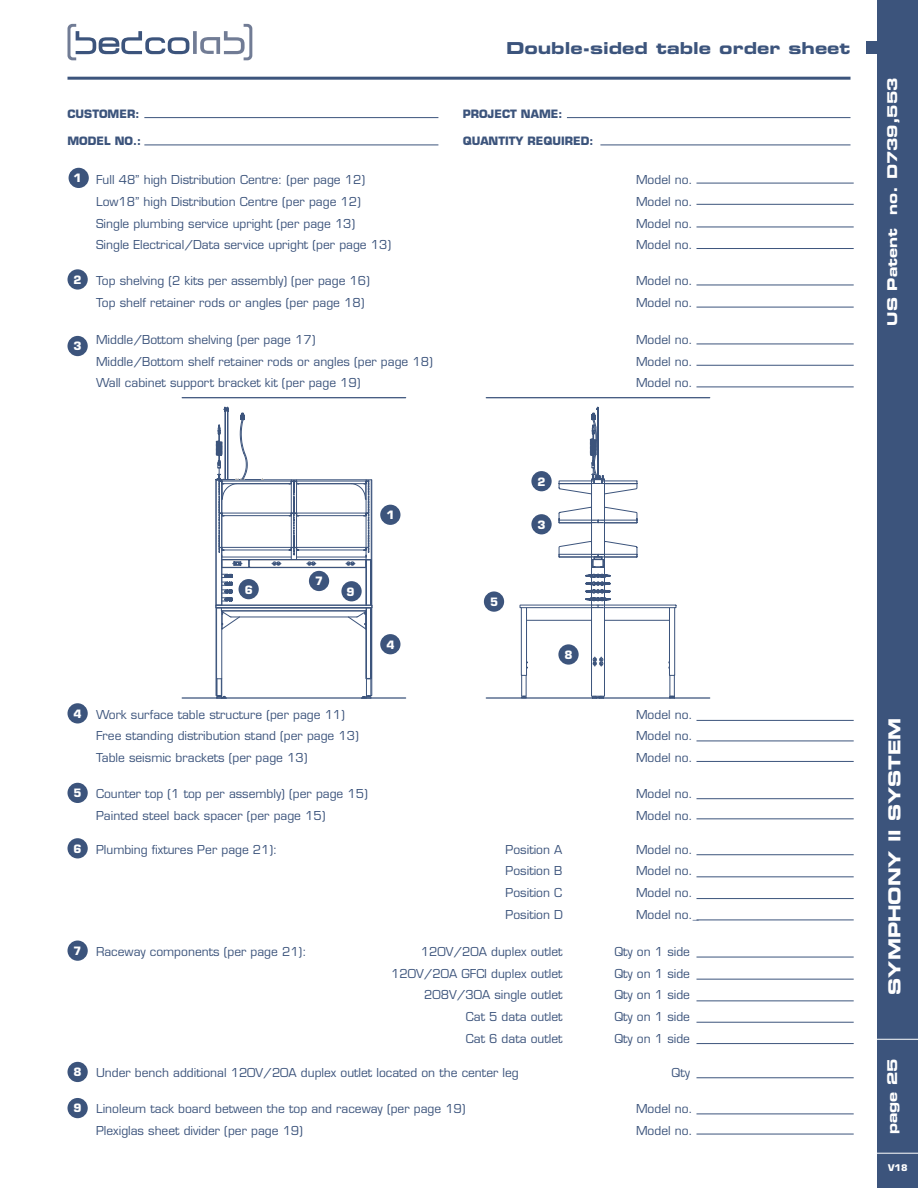
<style>
.page{position:relative;width:918px;height:1188px;background:#fff}
.page>*{position:absolute;margin:0;border:0;box-sizing:border-box;transform-origin:0 0}
.t1{font:16.5px "Eurostile LT Std Bold Ex 2";color:#3c547c}
.t2{font:16.5px "Eurostile LT Std Bold Ex 2";color:#fff}
.t3{font:13.5px "Eurostile LT Std Bold Ex 2";color:#fff}
.t4{font:12px "Eurostile LT Std";color:#3c547c}
.t5{font:700 11.25px "Eurostile LT Std";color:#3c547c}
.t6{font:700 11.25px "Eurostile LT Std";color:#fff}
.t7{font:700 9px "Eurostile LT Std";color:#fff}
.s1{font-weight:700;font-size:11.25px;color:#fff}
</style>
<div class="page">
<div style="left:878px;top:0;width:40px;height:1188px;background:#3c547c"></div>
<div style="left:866px;top:41px;width:26px;height:13px;background:#3c547c"></div>
<svg style="left:68px;top:24px;width:184px;height:36px"></svg>
<hr style="left:68px;top:77px;width:783px;height:3px;background:#3c547c">
<hr style="left:144px;top:117px;width:294px;height:1px;background:#3c547c">
<hr style="left:144px;top:145px;width:294px;height:1px;background:#3c547c">
<hr style="left:600px;top:145px;width:251px;height:1px;background:#3c547c">
<hr style="left:567px;top:117px;width:284px;height:1px;background:#3c547c">
<hr style="left:696px;top:854px;width:158px;height:1px;background:#3c547c">
<hr style="left:696px;top:876px;width:158px;height:1px;background:#3c547c">
<hr style="left:696px;top:898px;width:158px;height:1px;background:#3c547c">
<hr style="left:696px;top:920px;width:158px;height:1px;background:#3c547c">
<div style="left:68px;top:838px;width:20px;height:20px;background:#3c547c;border-radius:50%"></div>
<hr style="left:696px;top:798px;width:158px;height:1px;background:#3c547c">
<hr style="left:696px;top:818px;width:158px;height:1px;background:#3c547c">
<div style="left:68px;top:783px;width:20px;height:20px;background:#3c547c;border-radius:50%"></div>
<hr style="left:696px;top:1114px;width:158px;height:1px;background:#3c547c">
<hr style="left:696px;top:1134px;width:158px;height:1px;background:#3c547c">
<div style="left:68px;top:1098px;width:20px;height:20px;background:#3c547c;border-radius:50%"></div>
<hr style="left:696px;top:1077px;width:158px;height:1px;background:#3c547c">
<div style="left:68px;top:1062px;width:20px;height:20px;background:#3c547c;border-radius:50%"></div>
<div style="left:69px;top:168px;width:20px;height:20px;background:#3c547c;border-radius:50%"></div>
<hr style="left:696px;top:183px;width:158px;height:1px;background:#3c547c">
<hr style="left:696px;top:204px;width:158px;height:1px;background:#3c547c">
<hr style="left:696px;top:227px;width:158px;height:1px;background:#3c547c">
<hr style="left:696px;top:248px;width:158px;height:1px;background:#3c547c">
<div style="left:68px;top:269px;width:20px;height:21px;background:#3c547c;border-radius:50%"></div>
<hr style="left:696px;top:285px;width:158px;height:1px;background:#3c547c">
<hr style="left:696px;top:307px;width:158px;height:1px;background:#3c547c">
<div style="left:68px;top:336px;width:20px;height:20px;background:#3c547c;border-radius:50%"></div>
<hr style="left:696px;top:344px;width:158px;height:1px;background:#3c547c">
<hr style="left:696px;top:365px;width:158px;height:1px;background:#3c547c">
<hr style="left:696px;top:387px;width:158px;height:1px;background:#3c547c">
<hr style="left:696px;top:720px;width:158px;height:1px;background:#3c547c">
<hr style="left:696px;top:741px;width:158px;height:1px;background:#3c547c">
<hr style="left:696px;top:761px;width:158px;height:1px;background:#3c547c">
<div style="left:68px;top:703px;width:20px;height:21px;background:#3c547c;border-radius:50%"></div>
<hr style="left:696px;top:957px;width:158px;height:1px;background:#3c547c">
<hr style="left:696px;top:979px;width:158px;height:1px;background:#3c547c">
<hr style="left:696px;top:1000px;width:158px;height:1px;background:#3c547c">
<hr style="left:696px;top:1022px;width:158px;height:1px;background:#3c547c">
<hr style="left:696px;top:1043px;width:158px;height:1px;background:#3c547c">
<div style="left:68px;top:941px;width:20px;height:20px;background:#3c547c;border-radius:50%"></div>
<svg style="left:215px;top:406px;width:158px;height:291px"></svg>
<hr style="left:604px;top:480px;width:1px;height:128px;background:#3c547c">
<hr style="left:591px;top:480px;width:1px;height:128px;background:#3c547c">
<hr style="left:182px;top:697px;width:224px;height:2px;background:#3c547c">
<hr style="left:182px;top:397px;width:224px;height:1px;background:#3c547c">
<svg style="left:558px;top:407px;width:80px;height:88px"></svg>
<hr style="left:486px;top:697px;width:224px;height:2px;background:#3c547c">
<hr style="left:486px;top:397px;width:224px;height:1px;background:#3c547c">
<svg style="left:519px;top:507px;width:158px;height:192px"></svg>
<div style="left:239px;top:579px;width:20px;height:20px;background:#3c547c;border-radius:50%"></div>
<div style="left:380px;top:505px;width:20px;height:20px;background:#3c547c;border-radius:50%"></div>
<div style="left:484px;top:591px;width:20px;height:21px;background:#3c547c;border-radius:50%"></div>
<div style="left:531px;top:471px;width:21px;height:20px;background:#3c547c;border-radius:50%"></div>
<div style="left:309px;top:571px;width:20px;height:20px;background:#3c547c;border-radius:50%"></div>
<div style="left:531px;top:514px;width:21px;height:20px;background:#3c547c;border-radius:50%"></div>
<div style="left:380px;top:634px;width:20px;height:20px;background:#3c547c;border-radius:50%"></div>
<div style="left:341px;top:581px;width:21px;height:20px;background:#3c547c;border-radius:50%"></div>
<div style="left:558px;top:644px;width:21px;height:21px;background:#3c547c;border-radius:50%"></div>
<hr style="left:877px;top:1039px;width:41px;height:1px;background:#fff">
<hr style="left:877px;top:1153px;width:41px;height:1px;background:#fff">
<h1 class="t1" style="left:506px;top:36px;width:346px">Double-sided table order sheet</h1>
<p class="t5" style="left:67px;top:106px;width:73px">CUSTOMER:</p>
<p class="t5" style="left:67px;top:134px;width:75px">MODEL NO.:</p>
<p class="t5" style="left:463px;top:134px;width:132px">QUANTITY REQUIRED:</p>
<p class="t5" style="left:463px;top:106px;width:101px">PROJECT NAME:</p>
<p class="t6" style="left:74px;top:171px;width:10px">1</p>
<p class="t4" style="left:96px;top:173px;width:271px">Full 48” high Distribution Centre: (per page 12)</p>
<p class="t4" style="left:636px;top:173px;width:58px">Model no.</p>
<p class="t4" style="left:96px;top:194px;width:266px">Low18” high Distribution Centre (per page 12)</p>
<p class="t4" style="left:636px;top:194px;width:58px">Model no.</p>
<p class="t4" style="left:96px;top:216px;width:261px">Single plumbing service upright (per page 13)</p>
<p class="t4" style="left:636px;top:216px;width:58px">Model no.</p>
<p class="t4" style="left:96px;top:238px;width:297px">Single Electrical/Data service upright (per page 13)</p>
<p class="t4" style="left:636px;top:238px;width:58px">Model no.</p>
<p class="t4" style="left:74px;top:273px;width:298px"><span class="s1">2</span> Top shelving (2 kits per assembly) (per page 16)</p>
<p class="t4" style="left:636px;top:273px;width:58px">Model no.</p>
<p class="t4" style="left:96px;top:295px;width:270px">Top shelf retainer rods or angles (per page 18)</p>
<p class="t4" style="left:636px;top:295px;width:58px">Model no.</p>
<p class="t6" style="left:74px;top:339px;width:10px">3</p>
<p class="t4" style="left:96px;top:332px;width:221px">Middle/Bottom shelving (per page 17)</p>
<p class="t4" style="left:636px;top:332px;width:58px">Model no.</p>
<p class="t4" style="left:96px;top:354px;width:338px">Middle/Bottom shelf retainer rods or angles (per page 18)</p>
<p class="t4" style="left:636px;top:354px;width:58px">Model no.</p>
<p class="t4" style="left:96px;top:376px;width:266px">Wall cabinet support bracket kit (per page 19)</p>
<p class="t4" style="left:636px;top:376px;width:58px">Model no.</p>
<p class="t6" style="left:245px;top:583px;width:10px">6</p>
<p class="t6" style="left:315px;top:574px;width:10px">7</p>
<p class="t6" style="left:347px;top:585px;width:10px">9</p>
<p class="t6" style="left:386px;top:508px;width:10px">1</p>
<p class="t6" style="left:386px;top:637px;width:10px">4</p>
<p class="t6" style="left:490px;top:595px;width:10px">5</p>
<p class="t6" style="left:538px;top:475px;width:10px">2</p>
<p class="t6" style="left:538px;top:518px;width:10px">3</p>
<p class="t6" style="left:565px;top:648px;width:10px">8</p>
<p class="t4" style="left:74px;top:707px;width:273px"><span class="s1">4</span> Work surface table structure (per page 11)</p>
<p class="t4" style="left:636px;top:707px;width:58px">Model no.</p>
<p class="t4" style="left:96px;top:729px;width:264px">Free standing distribution stand (per page 13)</p>
<p class="t4" style="left:636px;top:729px;width:58px">Model no.</p>
<p class="t4" style="left:96px;top:751px;width:213px">Table seismic brackets (per page 13)</p>
<p class="t4" style="left:636px;top:751px;width:58px">Model no.</p>
<p class="t4" style="left:74px;top:787px;width:296px"><span class="s1">5</span> Counter top (1 top per assembly) (per page 15)</p>
<p class="t4" style="left:636px;top:787px;width:58px">Model no.</p>
<p class="t4" style="left:96px;top:808px;width:231px">Painted steel back spacer (per page 15)</p>
<p class="t4" style="left:636px;top:808px;width:58px">Model no.</p>
<p class="t4" style="left:74px;top:842px;width:205px"><span class="s1">6</span> Plumbing fixtures Per page 21):</p>
<p class="t4" style="left:506px;top:842px;width:58px">Position A</p>
<p class="t4" style="left:636px;top:842px;width:58px">Model no.</p>
<p class="t4" style="left:506px;top:864px;width:59px">Position B</p>
<p class="t4" style="left:636px;top:864px;width:58px">Model no.</p>
<p class="t4" style="left:506px;top:886px;width:58px">Position C</p>
<p class="t4" style="left:636px;top:886px;width:58px">Model no.</p>
<p class="t4" style="left:506px;top:907px;width:59px">Position D</p>
<p class="t4" style="left:636px;top:907px;width:64px">Model no._</p>
<p class="t4" style="left:74px;top:944px;width:234px"><span class="s1">7</span> Raceway components (per page 21):</p>
<p class="t4" style="left:421px;top:944px;width:143px">120V/20A duplex outlet</p>
<p class="t4" style="left:614px;top:944px;width:77px">Qty on 1 side</p>
<p class="t4" style="left:391px;top:966px;width:173px">120V/20A GFCI duplex outlet</p>
<p class="t4" style="left:614px;top:966px;width:77px">Qty on 1 side</p>
<p class="t4" style="left:424px;top:988px;width:140px">208V/30A single outlet</p>
<p class="t4" style="left:614px;top:988px;width:77px">Qty on 1 side</p>
<p class="t4" style="left:466px;top:1010px;width:98px">Cat 5 data outlet</p>
<p class="t4" style="left:614px;top:1010px;width:77px">Qty on 1 side</p>
<p class="t4" style="left:466px;top:1031px;width:98px">Cat 6 data outlet</p>
<p class="t4" style="left:614px;top:1031px;width:77px">Qty on 1 side</p>
<p class="t4" style="left:74px;top:1066px;width:447px"><span class="s1">8</span> Under bench additional 120V/20A duplex outlet located on the center leg</p>
<p class="t4" style="left:672px;top:1066px;width:20px">Qty</p>
<p class="t4" style="left:74px;top:1102px;width:394px"><span class="s1">9</span> Linoleum tack board between the top and raceway (per page 19)</p>
<p class="t4" style="left:636px;top:1102px;width:58px">Model no.</p>
<p class="t4" style="left:96px;top:1124px;width:208px">Plexiglas sheet divider (per page 19)</p>
<p class="t4" style="left:636px;top:1124px;width:58px">Model no.</p>
<p class="t3" style="left:883px;top:326px;width:250px;rotate:-90deg">US Patent no. D739,553</p>
<h1 class="t2" style="left:883px;top:995px;width:279px;rotate:-90deg">SYMPHONY II SYSTEM</h1>
<p class="t3" style="left:883px;top:1134px;width:77px;rotate:-90deg">page 25</p>
<p class="t7" style="left:888px;top:1162px;width:21px">V18</p>
</div>
